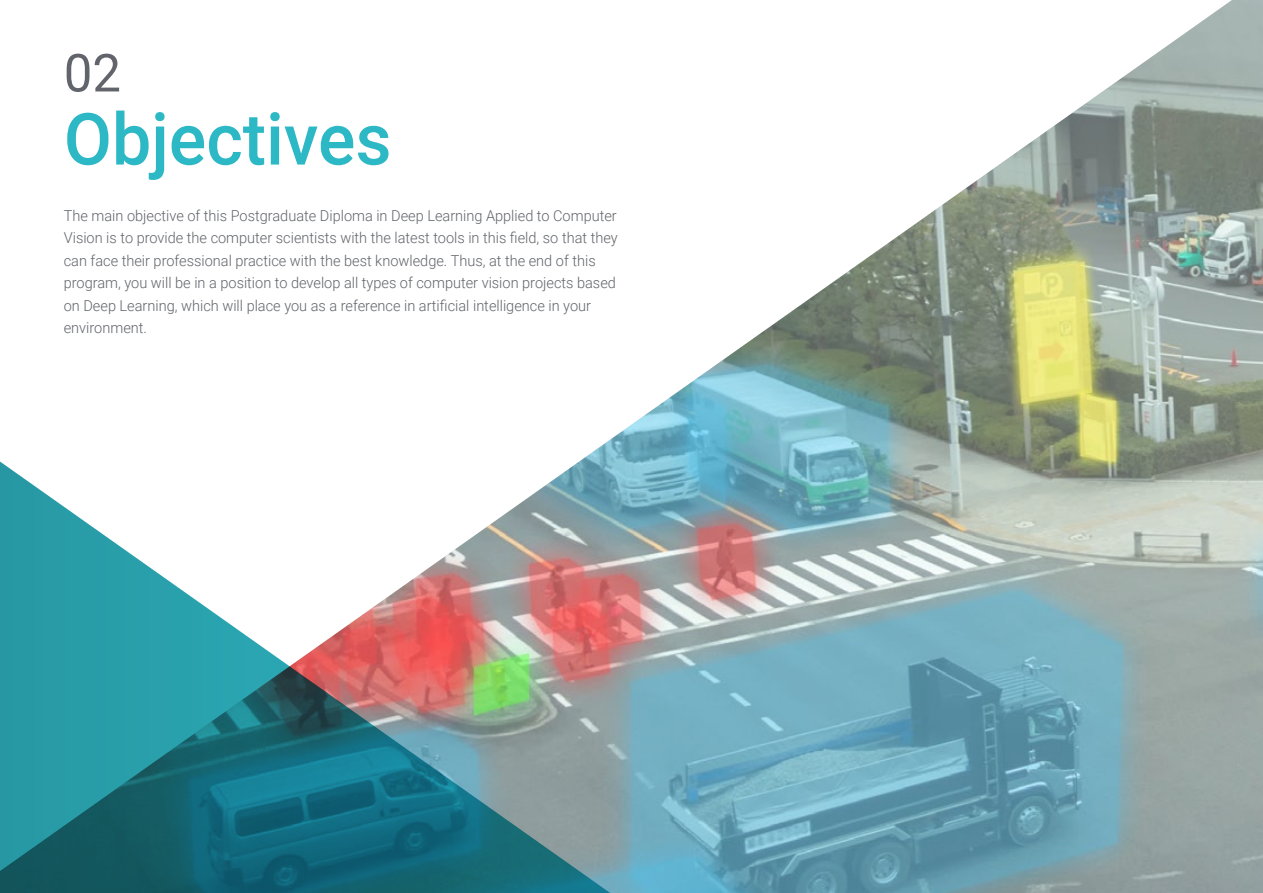
<style>
.page{position:relative;width:1263px;height:893px;background:#fff}
.page>*{position:absolute;margin:0;border:0;box-sizing:border-box;transform-origin:0 0}
.t1{font:500 72px "Roboto";color:#2db8c5}
.t2{font:52.5px "Roboto";color:#61646a}
.t3{font:300 15px/22.5px "Roboto";color:#61646a}
</style>
<div class="page">
<img style="left:601px;top:0;width:662px;height:893px">
<svg style="left:0;top:446px;width:640px;height:447px"></svg>
<h2 class="t2" style="left:64px;top:36px;width:59px">02</h2>
<h1 class="t1" style="left:64px;top:89px;width:329px">Objectives</h1>
<p class="t3" style="left:64px;top:204px;width:555px">The main objective of this Postgraduate Diploma in Deep Learning Applied to Computer Vision is to provide the computer scientists with the latest tools in this field, so that they can face their professional practice with the best knowledge. Thus, at the end of this program, you will be in a position to develop all types of computer vision projects based on Deep Learning, which will place you as a reference in artificial intelligence in your environment.</p>
</div>
